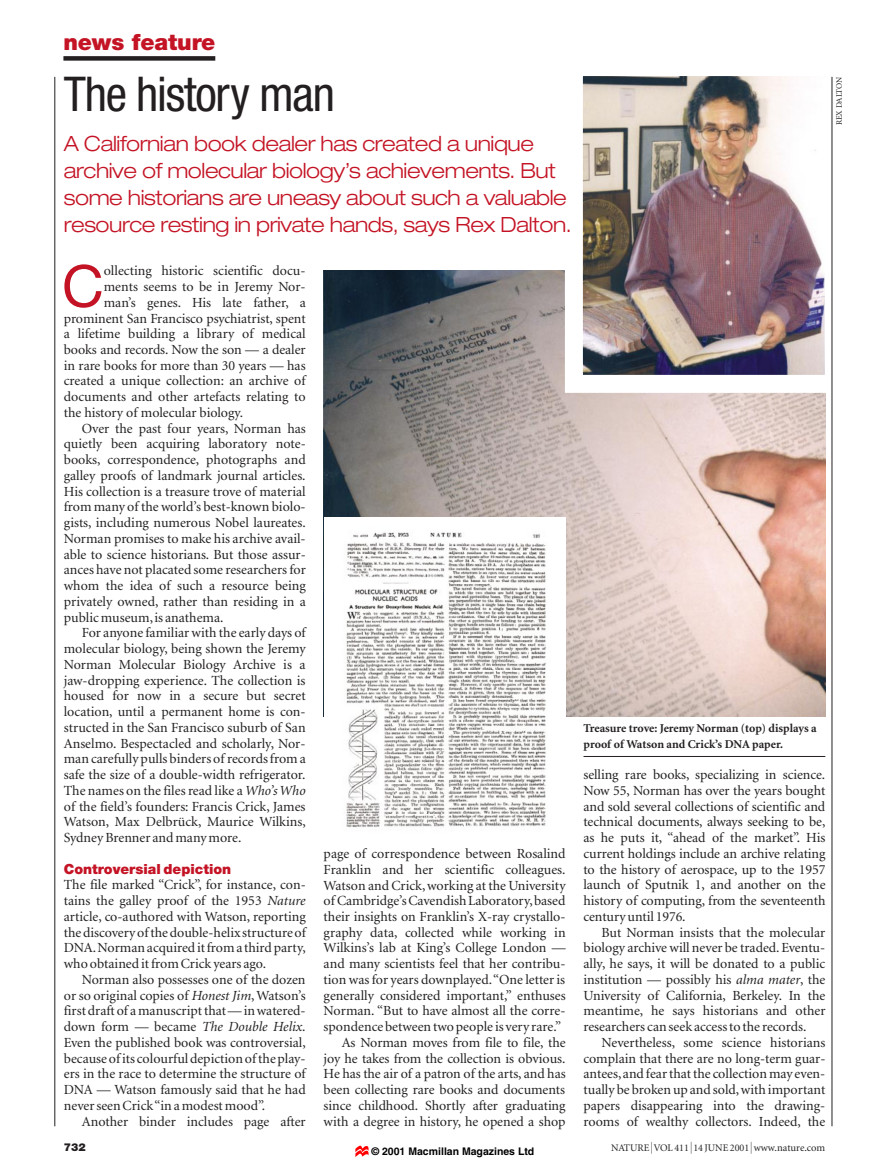
<style>
.page{position:relative;width:893px;height:1173px;background:#fff}
.page>*{position:absolute;margin:0;border:0;box-sizing:border-box;transform-origin:0 0}
.t1{font:58.05px "Helvetica Neue";color:#c41324}
.t2{font:condensed 48px "Helvetica Neue";letter-spacing:-.025em;color:#231f20}
.t3{font:900 22.5px "Helvetica Neue";letter-spacing:-.005em;color:#c41324}
.t4{font:300 expanded 21px/27px "Helvetica Neue";letter-spacing:-.02em;color:#c41324}
.t5{font:13.95px/15.8px "Minion";color:#231f20;text-align:justify}
.t6{font:900 13.95px "Helvetica Neue";color:#c41324}
.t7{font:700 12px/15.8px "Minion";color:#231f20}
.t8{font:900 10.8px "Helvetica Neue";color:#231f20}
.t9{font:700 10.5px "Helvetica";color:#000}
.t10{font:10.2px "Minion";color:#231f20}
.t11{font:8.25px "Minion";letter-spacing:-.01em;color:#231f20}
.s1{font-style:italic}
.s2{font-family:"Unica SB";font-weight:300;font-size:12px;color:#fff}
.s3{font-size:10.5px;color:#fff}
.s4{font-family:"Unica SB";font-weight:300;font-size:12px}
.s5{font-size:10.5px}
</style>
<div class="page">
<hr style="left:55px;top:77px;width:1px;height:1049px;background:#231f20">
<img style="left:323px;top:270px;width:502px;height:446px">
<div style="left:323px;top:518px;width:242px;height:327px;background:#fff"></div>
<img style="left:346px;top:532px;width:200px;height:295px">
<img style="left:584px;top:77px;width:239px;height:297px">
<hr style="left:831px;top:77px;width:1px;height:1049px;background:#231f20">
<div style="left:63px;top:56px;width:152px;height:5px;background:#231f20"></div>
<hr style="left:583px;top:756px;width:242px;height:1px;background:#231f20">
<svg style="left:355px;top:1146px;width:13px;height:11px"></svg>
<h3 class="t3" style="left:63px;top:33px;width:153px">news feature</h3>
<h2 class="t2" style="left:64px;top:77px;width:273px">The history man</h2>
<h3 class="t4" style="left:64px;top:132px;width:509px">A Californian book dealer has created a unique archive of molecular biology’s achievements. But some historians are uneasy about such a valuable resource resting in private hands, says Rex Dalton.</h3>
<p class="t11" style="left:835px;top:125px;width:50px;rotate:-90deg">REX DALTON</p>
<h1 class="t1" style="left:62px;top:265px;width:43px">C</h1>
<p class="t5" style="left:104px;top:264px;width:203px">ollecting historic scientific docu-</p>
<p class="t5" style="left:104px;top:280px;width:203px">ments seems to be in Jeremy Nor-</p>
<p class="t5" style="left:104px;top:296px;width:203px">man’s genes. His late father, a</p>
<p class="t5" style="left:64px;top:311px;width:243px">prominent San Francisco psychiatrist, spent</p>
<p class="t5" style="left:64px;top:327px;width:243px">a lifetime building a library of medical</p>
<p class="t5" style="left:64px;top:343px;width:243px">books and records. Now the son — a dealer</p>
<p class="t5" style="left:64px;top:359px;width:243px">in rare books for more than 30 years — has</p>
<p class="t5" style="left:64px;top:374px;width:243px">created a unique collection: an archive of</p>
<p class="t5" style="left:64px;top:390px;width:243px">documents and other artefacts relating to</p>
<p class="t5" style="left:64px;top:406px;width:181px">the history of molecular biology.</p>
<p class="t5" style="left:82px;top:422px;width:225px">Over the past four years, Norman has</p>
<p class="t5" style="left:64px;top:437px;width:243px">quietly been acquiring laboratory note-</p>
<p class="t5" style="left:64px;top:453px;width:243px">books, correspondence, photographs and</p>
<p class="t5" style="left:64px;top:469px;width:243px">galley proofs of landmark journal articles.</p>
<p class="t5" style="left:64px;top:485px;width:243px">His collection is a treasure trove of material</p>
<p class="t5" style="left:64px;top:500px;width:243px">from many of the world’s best-known biolo-</p>
<p class="t5" style="left:64px;top:516px;width:243px">gists, including numerous Nobel laureates.</p>
<p class="t5" style="left:64px;top:532px;width:243px">Norman promises to make his archive avail-</p>
<p class="t5" style="left:64px;top:548px;width:243px">able to science historians. But those assur-</p>
<p class="t5" style="left:64px;top:563px;width:243px">ances have not placated some researchers for</p>
<p class="t5" style="left:64px;top:579px;width:243px">whom the idea of such a resource being</p>
<p class="t5" style="left:64px;top:595px;width:243px">privately owned, rather than residing in a</p>
<p class="t5" style="left:64px;top:611px;width:161px">public museum,is anathema.</p>
<p class="t5" style="left:82px;top:626px;width:225px">For anyone familiar with the early days of</p>
<p class="t5" style="left:64px;top:642px;width:243px">molecular biology, being shown the Jeremy</p>
<p class="t5" style="left:64px;top:658px;width:243px">Norman Molecular Biology Archive is a</p>
<p class="t5" style="left:64px;top:674px;width:243px">jaw-dropping experience. The collection is</p>
<p class="t5" style="left:64px;top:689px;width:243px">housed for now in a secure but secret</p>
<p class="t5" style="left:64px;top:705px;width:243px">location, until a permanent home is con-</p>
<p class="t5" style="left:64px;top:721px;width:243px">structed in the San Francisco suburb of San</p>
<p class="t5" style="left:64px;top:737px;width:243px">Anselmo. Bespectacled and scholarly, Nor-</p>
<p class="t5" style="left:64px;top:752px;width:243px">man carefully pulls binders of records from a</p>
<p class="t5" style="left:64px;top:768px;width:243px">safe the size of a double-width refrigerator.</p>
<p class="t5" style="left:64px;top:784px;width:243px">The names on the files read like a <span class="s1">Who’s Who</span></p>
<p class="t5" style="left:64px;top:800px;width:243px">of the field’s founders: Francis Crick, James</p>
<p class="t5" style="left:64px;top:815px;width:243px">Watson, Max Delbrück, Maurice Wilkins,</p>
<p class="t5" style="left:64px;top:831px;width:179px">Sydney Brenner and many more.</p>
<p class="t6" style="left:64px;top:864px;width:169px">Controversial depiction</p>
<p class="t5" style="left:64px;top:878px;width:243px">The file marked “Crick”, for instance, con&shy;tains the galley proof of the 1953 <span class="s1">Nature </span>article, co-authored with Watson, reporting the discovery of the double-helix structure of DNA.Norman acquired it from a third party, who obtained it from Crick years ago.</p>
<p class="t5" style="left:64px;top:973px;width:243px;text-indent:18px">Norman also possesses one of the dozen or so original copies of <span class="s1">Honest Jim</span>, Watson’s first draft of a manuscript that — in watered&shy;down form — became <span class="s1">The Double Helix</span>.<br>Even the published book was controversial, because of its colourful depiction of the play&shy;ers in the race to determine the structure of DNA — Watson famously said that he had never seen Crick “in a modest mood”.</p>
<p class="t5" style="left:82px;top:1115px;width:225px">Another binder includes page after</p>
<p class="t5" style="left:323px;top:847px;width:243px">page of correspondence between Rosalind</p>
<p class="t5" style="left:323px;top:863px;width:243px">Franklin and her scientific colleagues.</p>
<p class="t5" style="left:323px;top:878px;width:243px">Watson and Crick, working at the University</p>
<p class="t5" style="left:323px;top:894px;width:243px">of Cambridge’s Cavendish Laboratory,based</p>
<p class="t5" style="left:323px;top:910px;width:243px">their insights on Franklin’s X-ray crystallo-</p>
<p class="t5" style="left:323px;top:926px;width:243px">graphy data, collected while working in</p>
<p class="t5" style="left:323px;top:941px;width:243px">Wilkins’s lab at King’s College London —</p>
<p class="t5" style="left:323px;top:957px;width:243px">and many scientists feel that her contribu-</p>
<p class="t5" style="left:323px;top:973px;width:243px">tion was for years downplayed.“One letter is</p>
<p class="t5" style="left:323px;top:989px;width:243px">generally considered important,” enthuses</p>
<p class="t5" style="left:323px;top:1004px;width:243px">Norman. “But to have almost all the corre-</p>
<p class="t5" style="left:323px;top:1020px;width:239px">spondence between two people is very rare.”</p>
<p class="t5" style="left:341px;top:1036px;width:225px">As Norman moves from file to file, the</p>
<p class="t5" style="left:323px;top:1052px;width:243px">joy he takes from the collection is obvious.</p>
<p class="t5" style="left:323px;top:1067px;width:243px">He has the air of a patron of the arts, and has</p>
<p class="t5" style="left:323px;top:1083px;width:243px">been collecting rare books and documents</p>
<p class="t5" style="left:323px;top:1099px;width:243px">since childhood. Shortly after graduating</p>
<p class="t5" style="left:323px;top:1115px;width:243px">with a degree in history, he opened a shop</p>
<p class="t7" style="left:583px;top:721px;width:235px">Treasure trove: Jeremy Norman (top) displays a proof of Watson and Crick’s DNA paper.</p>
<p class="t5" style="left:583px;top:768px;width:243px">selling rare books, specializing in science.<br>Now 55, Norman has over the years bought and sold several collections of scientific and technical documents, always seeking to be, as he puts it, “ahead of the market”. His current holdings include an archive relating to the history of aerospace, up to the 1957 launch of Sputnik 1, and another on the history of computing, from the seventeenth century until 1976.</p>
<p class="t5" style="left:583px;top:926px;width:243px;text-indent:18px">But Norman insists that the molecular biology archive will never be traded. Eventu&shy;ally, he says, it will be donated to a public institution — possibly his <span class="s1">alma mater</span>, the University of California, Berkeley. In the meantime, he says historians and other researchers can seek access to the records.</p>
<p class="t5" style="left:583px;top:1036px;width:243px;text-indent:18px">Nevertheless, some science historians complain that there are no long-term guar&shy;antees,and fear that the collection may even&shy;tually be broken up and sold,with important papers disappearing into the drawing&shy;rooms of wealthy collectors. Indeed, the</p>
<p class="t8" style="left:64px;top:1143px;width:23px">732</p>
<p class="t10" style="left:586px;top:1143px;width:240px"><span class="s2">|</span> <span class="s3">www</span>NATURE<span class="s4">|</span> VOL 411 <span class="s4">|</span> 14 JUNE 2001 <span class="s4">|</span> <span class="s5">www.nature.com</span></p>
<p class="t9" style="left:371px;top:1148px;width:164px">© 2001 Macmillan Magazines Ltd</p>
</div>
